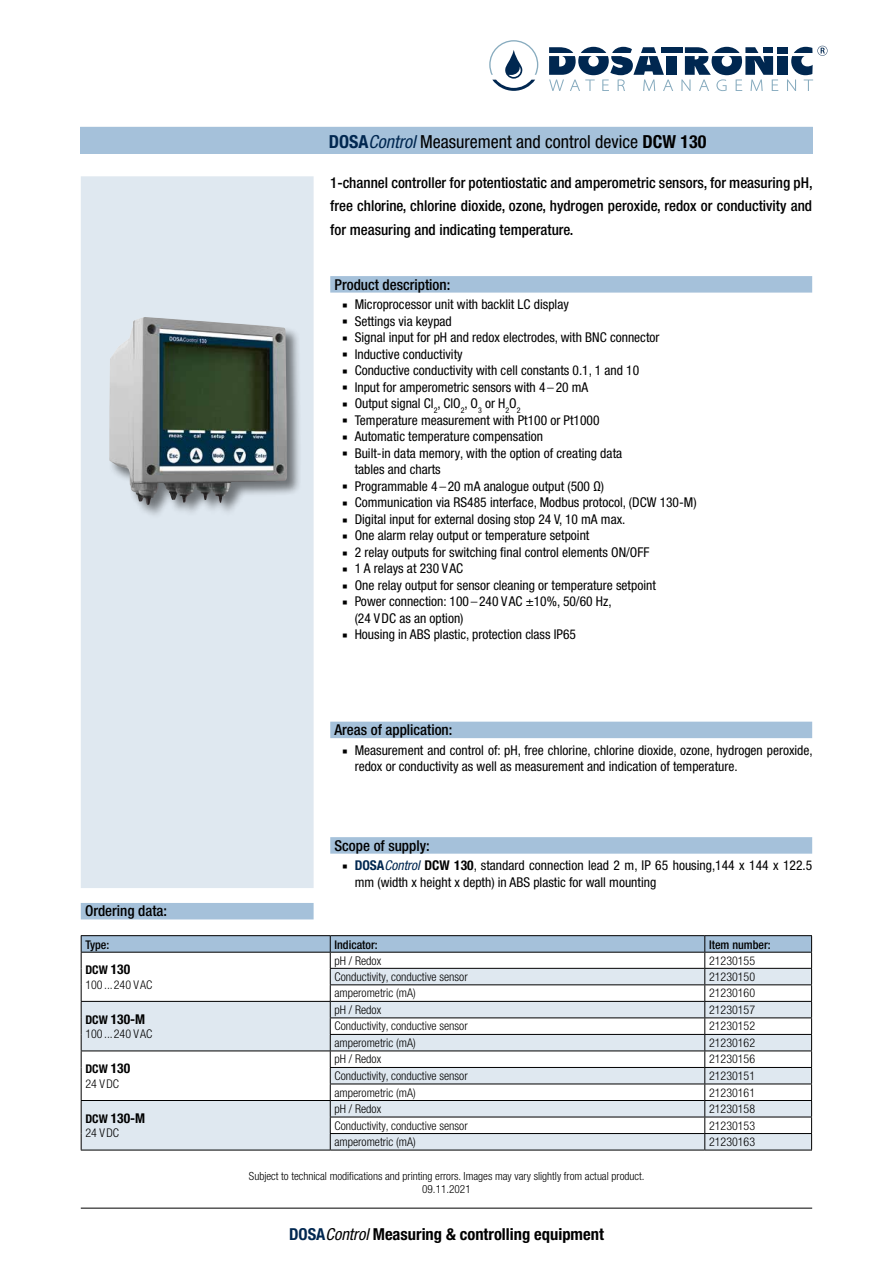
<style>
.page{position:relative;width:893px;height:1263px;background:#fff}
.page>*{position:absolute;margin:0;border:0;box-sizing:border-box;transform-origin:0 0}
.t1{font:condensed 18px "Helvetica Neue LT Pro";color:#000}
.t2{font:700 condensed 16.5px "Helvetica Neue LT Pro";color:#000}
.t3{font:500 condensed 15px/23.7px "Helvetica Neue LT Pro";color:#000;text-align:justify}
.t4{font:condensed 13.5px/16.5px "Helvetica Neue LT Pro";color:#000}
.t5{font:700 condensed 13.5px "Helvetica Neue LT Pro";color:#000}
.t6{font:300 condensed 12px/14.4px "Helvetica Neue LT Pro";color:#000}
.t7{font:500 condensed 12px "Helvetica Neue LT Pro";color:#000}
.t8{font:300 condensed 11.25px/13.5px "Helvetica Neue LT Pro";color:#000;text-align:center}
.s1{font-weight:700;color:#002750}
.s2{font-style:italic;color:#002750}
.s3{font-weight:700}
.s4{font-weight:300}
.s5{font-weight:700;font-size:13.5px}
.s6{font-size:12px}
.s7{color:#002750}
.s8{font-weight:400;font-style:italic}
</style>
<div class="page">
<div style="left:81px;top:176px;width:233px;height:712px;background:#dfe8f0;border:2px solid #dfe8f0"></div>
<div style="left:108px;top:316px;width:195px;height:204px;background:#000;opacity:.5"></div>
<img style="left:109px;top:317px;width:178px;height:188px">
<hr style="left:81px;top:1208px;width:731px;height:1px;background:#000">
<svg style="left:489px;top:40px;width:339px;height:51px"></svg>
<div style="left:81px;top:903px;width:233px;height:16px;background:#a5c1da"></div>
<hr style="left:330px;top:1150px;width:375px;height:1px;background:#000">
<hr style="left:705px;top:1150px;width:107px;height:1px;background:#000">
<hr style="left:81px;top:935px;width:249px;height:1px;background:#000">
<hr style="left:330px;top:935px;width:375px;height:1px;background:#000">
<hr style="left:705px;top:935px;width:107px;height:1px;background:#000">
<hr style="left:81px;top:1150px;width:249px;height:1px;background:#000">
<svg style="left:81px;top:936px;width:731px;height:214px"></svg>
<hr style="left:81px;top:1050px;width:249px;height:1px;background:#000">
<div style="left:330px;top:276px;width:482px;height:17px;background:#a5c1da"></div>
<div style="left:330px;top:722px;width:482px;height:16px;background:#a5c1da"></div>
<div style="left:330px;top:837px;width:482px;height:17px;background:#a5c1da"></div>
<div style="left:80px;top:127px;width:733px;height:27px;background:#a5c1da"></div>
<h1 class="t1" style="left:329px;top:131px;width:379px"><span class="s1">DOSA</span><span class="s2">Control</span> Measurement and control device <span class="s3">DCW 130</span></h1>
<p class="t3" style="left:330px;top:170px;width:484px">1-channel controller for potentiostatic and amperometric sensors, for measuring pH, free chlorine, chlorine dioxide, ozone, hydrogen peroxide, redox or conductivity and for measuring and indicating temperature.</p>
<p class="t3" style="left:334px;top:272px;width:117px">Product description:</p>
<p class="t4" style="left:355px;top:296px;width:343px">Microprocessor unit with backlit LC display<br>Settings via keypad<br>Signal input for pH and redox electrodes, with BNC connector Inductive conductivity<br>Conductive conductivity with cell constants 0.1, 1 and 10<br>Input for amperometric sensors with 4 <span class="s4">–</span>20 mA<br>Output signal Cl<sub>2</sub>, ClO<sub>2</sub>, O<sub>3</sub> or H<sub>2</sub>O<sub>2<br></sub>Temperature measurement with Pt100 or Pt1000<br>Automatic temperature compensation<br>Built-in data memory, with the option of creating data<br>tables and charts<br>Programmable 4 <span class="s4">–</span> 20 mA analogue output (500 Ω)<br>Communication via RS485 interface, Modbus protocol, (DCW 130-M)<br>Digital input for external dosing stop 24 V, 10 mA max.<br>One alarm relay output or temperature setpoint<br>2 relay outputs for switching final control elements ON/OFF<br>1 A relays at 230 VAC<br>One relay output for sensor cleaning or temperature setpoint<br>Power connection: 100 <span class="s4">–</span>240 VAC ±10%, 50/60 Hz,<br>(24 VDC as an option)<br>Housing in ABS plastic, protection class IP65</p>
<p class="t3" style="left:334px;top:718px;width:119px">Areas of application:</p>
<p class="t4" style="left:355px;top:741px;width:459px">Measurement and control of: pH, free chlorine, chlorine dioxide, ozone, hydrogen peroxide, redox or conductivity as well as measurement and indication of temperature.</p>
<p class="t3" style="left:334px;top:833px;width:97px">Scope of supply:</p>
<p class="t4" style="left:355px;top:857px;width:459px"><span class="s1">DOSA</span><span class="s2">Control</span> <span class="s3">DCW 130</span>, standard connection lead 2 m, IP 65 housing,144 x 144 x 122.5 mm (width x height x depth) in ABS plastic for wall mounting</p>
<p class="t3" style="left:85px;top:899px;width:84px">Ordering data:</p>
<p class="t7" style="left:85px;top:937px;width:25px">Type:</p>
<p class="t7" style="left:334px;top:937px;width:45px">Indicator:</p>
<p class="t7" style="left:709px;top:937px;width:63px">Item number:</p>
<p class="t6" style="left:85px;top:963px;width:69px"><span class="s3">DCW</span> <span class="s5">130<br></span>100 ...240 VAC</p>
<p class="t6" style="left:334px;top:953px;width:48px">pH / Redox</p>
<p class="t6" style="left:709px;top:953px;width:48px">21230155</p>
<p class="t6" style="left:334px;top:969px;width:135px">Conductivity, conductive sensor</p>
<p class="t6" style="left:709px;top:969px;width:48px">21230150</p>
<p class="t6" style="left:334px;top:986px;width:83px">amperometric (mA)</p>
<p class="t6" style="left:709px;top:986px;width:48px">21230160</p>
<p class="t5" style="left:85px;top:1011px;width:61px"><span class="s6">DCW</span> 130-M</p>
<p class="t6" style="left:85px;top:1027px;width:69px">100 ...240 VAC</p>
<p class="t6" style="left:85px;top:1062px;width:46px"><span class="s3">DCW</span> <span class="s5">130<br></span>24 VDC</p>
<p class="t5" style="left:85px;top:1110px;width:61px"><span class="s6">DCW</span> 130-M</p>
<p class="t6" style="left:85px;top:1126px;width:35px">24 VDC</p>
<p class="t6" style="left:334px;top:1002px;width:48px">pH / Redox</p>
<p class="t6" style="left:709px;top:1002px;width:48px">21230157</p>
<p class="t6" style="left:334px;top:1019px;width:135px">Conductivity, conductive sensor</p>
<p class="t6" style="left:709px;top:1019px;width:48px">21230152</p>
<p class="t6" style="left:334px;top:1035px;width:83px">amperometric (mA)</p>
<p class="t6" style="left:709px;top:1035px;width:48px">21230162</p>
<p class="t6" style="left:334px;top:1052px;width:48px">pH / Redox</p>
<p class="t6" style="left:709px;top:1052px;width:48px">21230156</p>
<p class="t6" style="left:334px;top:1068px;width:135px">Conductivity, conductive sensor</p>
<p class="t6" style="left:709px;top:1068px;width:48px">21230151</p>
<p class="t6" style="left:334px;top:1085px;width:83px">amperometric (mA)</p>
<p class="t6" style="left:709px;top:1085px;width:48px">21230161</p>
<p class="t6" style="left:334px;top:1101px;width:48px">pH / Redox</p>
<p class="t6" style="left:709px;top:1101px;width:48px">21230158</p>
<p class="t6" style="left:334px;top:1118px;width:135px">Conductivity, conductive sensor</p>
<p class="t6" style="left:709px;top:1118px;width:48px">21230153</p>
<p class="t6" style="left:334px;top:1134px;width:83px">amperometric (mA)</p>
<p class="t6" style="left:709px;top:1134px;width:48px">21230163</p>
<p class="t8" style="left:249px;top:1169px;width:397px">Subject to technical modifications and printing errors. Images may vary slightly from actual product.<br>09.11.2021</p>
<p class="t2" style="left:289px;top:1224px;width:316px"><span class="s7">DOSA</span><span class="s8">Control</span> Measuring &amp; controlling equipment</p>
</div>
